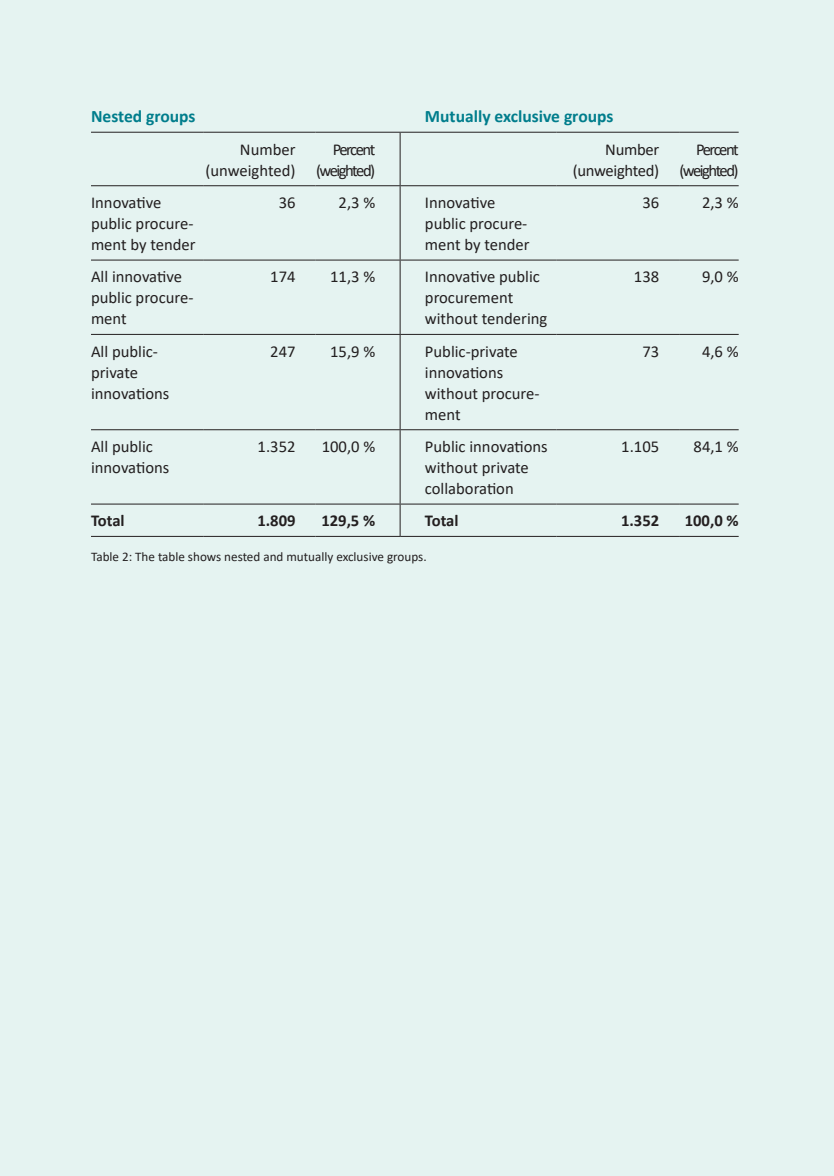
<style>
.page{position:relative;width:834px;height:1176px;background:#fff}
.page>*{position:absolute;margin:0;border:0;box-sizing:border-box;transform-origin:0 0}
._05_Brød{font:700 17.5px "Calibri";color:#007d8c}
._05_Brød-2{font:16.62px/21px "Calibri";color:#231f20}
._05_Brød-3{font:16.62px/21px "Calibri";letter-spacing:-.09em;color:#231f20;text-align:right}
._05_Brød-4{font:700 16.62px "Calibri";color:#231f20}
._05_Brød-5{font:16.62px/21px "Calibri";letter-spacing:-.02em;color:#231f20;text-align:right}
._05_Brød-6{font:13.12px "Calibri";color:#231f20}
</style>
<div class="page">
<div style="left:0;top:0;width:833px;height:1176px;background:#e5f3f1"></div>
<hr style="left:91px;top:132px;width:112px;height:1px;background:#231f20">
<hr style="left:203px;top:132px;width:112px;height:1px;background:#231f20">
<hr style="left:400px;top:132px;width:156px;height:1px;background:#231f20">
<hr style="left:556px;top:132px;width:123px;height:1px;background:#231f20">
<hr style="left:679px;top:132px;width:59px;height:1px;background:#231f20">
<hr style="left:91px;top:185px;width:112px;height:1px;background:#231f20">
<hr style="left:203px;top:185px;width:112px;height:1px;background:#231f20">
<hr style="left:315px;top:185px;width:85px;height:1px;background:#231f20">
<hr style="left:400px;top:185px;width:156px;height:1px;background:#231f20">
<hr style="left:556px;top:185px;width:123px;height:1px;background:#231f20">
<hr style="left:679px;top:185px;width:59px;height:1px;background:#231f20">
<hr style="left:91px;top:260px;width:112px;height:1px;background:#231f20">
<hr style="left:203px;top:260px;width:112px;height:1px;background:#231f20">
<hr style="left:315px;top:260px;width:85px;height:1px;background:#231f20">
<hr style="left:400px;top:260px;width:156px;height:1px;background:#231f20">
<hr style="left:556px;top:260px;width:123px;height:1px;background:#231f20">
<hr style="left:679px;top:260px;width:59px;height:1px;background:#231f20">
<hr style="left:91px;top:334px;width:112px;height:1px;background:#231f20">
<hr style="left:203px;top:334px;width:112px;height:1px;background:#231f20">
<hr style="left:315px;top:334px;width:85px;height:1px;background:#231f20">
<hr style="left:400px;top:334px;width:156px;height:1px;background:#231f20">
<hr style="left:556px;top:334px;width:123px;height:1px;background:#231f20">
<hr style="left:679px;top:334px;width:59px;height:1px;background:#231f20">
<hr style="left:91px;top:429px;width:112px;height:1px;background:#231f20">
<hr style="left:203px;top:429px;width:112px;height:1px;background:#231f20">
<hr style="left:315px;top:429px;width:85px;height:1px;background:#231f20">
<hr style="left:400px;top:429px;width:156px;height:1px;background:#231f20">
<hr style="left:556px;top:429px;width:123px;height:1px;background:#231f20">
<hr style="left:679px;top:429px;width:59px;height:1px;background:#231f20">
<hr style="left:91px;top:504px;width:112px;height:1px;background:#231f20">
<hr style="left:203px;top:504px;width:112px;height:1px;background:#231f20">
<hr style="left:315px;top:504px;width:85px;height:1px;background:#231f20">
<hr style="left:400px;top:504px;width:156px;height:1px;background:#231f20">
<hr style="left:556px;top:504px;width:123px;height:1px;background:#231f20">
<hr style="left:679px;top:504px;width:59px;height:1px;background:#231f20">
<hr style="left:91px;top:536px;width:112px;height:1px;background:#231f20">
<hr style="left:203px;top:536px;width:112px;height:1px;background:#231f20">
<hr style="left:400px;top:536px;width:156px;height:1px;background:#231f20">
<hr style="left:556px;top:536px;width:123px;height:1px;background:#231f20">
<hr style="left:679px;top:536px;width:59px;height:1px;background:#231f20">
<hr style="left:315px;top:132px;width:85px;height:1px;background:#231f20">
<hr style="left:399px;top:133px;width:1px;height:52px;background:#231f20">
<hr style="left:399px;top:186px;width:1px;height:74px;background:#231f20">
<hr style="left:399px;top:260px;width:1px;height:74px;background:#231f20">
<hr style="left:399px;top:335px;width:1px;height:94px;background:#231f20">
<hr style="left:399px;top:430px;width:1px;height:74px;background:#231f20">
<hr style="left:399px;top:504px;width:1px;height:32px;background:#231f20">
<hr style="left:315px;top:536px;width:85px;height:1px;background:#231f20">
<p class="_05_Brød" style="left:91px;top:104px;width:106px">Nested groups</p>
<p class="_05_Brød" style="left:425px;top:104px;width:190px">Mutually exclusive groups</p>
<p class="_05_Brød-2" style="left:205px;top:138px;width:92px;text-align:right">Number (unweighted)</p>
<p class="_05_Brød-3" style="left:316px;top:138px;width:61px">Percent (weighted)</p>
<p class="_05_Brød-5" style="left:572px;top:138px;width:88px">Number (unweighted)</p>
<p class="_05_Brød-3" style="left:679px;top:138px;width:61px">Percent (weighted)</p>
<p class="_05_Brød-2" style="left:91px;top:192px;width:106px">Innovative public procure&shy;ment by tender</p>
<p class="_05_Brød-2" style="left:278px;top:192px;width:18px">36</p>
<p class="_05_Brød-2" style="left:338px;top:192px;width:38px">2,3 %</p>
<p class="_05_Brød-2" style="left:425px;top:192px;width:106px">Innovative public procure&shy;ment by tender</p>
<p class="_05_Brød-2" style="left:642px;top:192px;width:18px">36</p>
<p class="_05_Brød-2" style="left:701px;top:192px;width:38px">2,3 %</p>
<p class="_05_Brød-2" style="left:91px;top:266px;width:104px">All innovative public procure&shy;ment</p>
<p class="_05_Brød-2" style="left:270px;top:266px;width:27px">174</p>
<p class="_05_Brød-2" style="left:330px;top:266px;width:47px">11,3 %</p>
<p class="_05_Brød-2" style="left:425px;top:266px;width:124px">Innovative public procurement without tendering</p>
<p class="_05_Brød-2" style="left:633px;top:266px;width:27px">138</p>
<p class="_05_Brød-2" style="left:701px;top:266px;width:38px">9,0 %</p>
<p class="_05_Brød-2" style="left:91px;top:340px;width:80px">All public&shy;private innovations</p>
<p class="_05_Brød-2" style="left:270px;top:340px;width:27px">247</p>
<p class="_05_Brød-2" style="left:330px;top:340px;width:47px">15,9 %</p>
<p class="_05_Brød-2" style="left:425px;top:340px;width:116px">Public-private innovations without procure&shy;ment</p>
<p class="_05_Brød-2" style="left:642px;top:340px;width:18px">73</p>
<p class="_05_Brød-2" style="left:701px;top:340px;width:38px">4,6 %</p>
<p class="_05_Brød-2" style="left:91px;top:436px;width:80px">All public innovations</p>
<p class="_05_Brød-2" style="left:257px;top:436px;width:39px">1.352</p>
<p class="_05_Brød-2" style="left:322px;top:436px;width:55px">100,0 %</p>
<p class="_05_Brød-2" style="left:425px;top:436px;width:124px">Public innovations without private collaboration</p>
<p class="_05_Brød-2" style="left:621px;top:436px;width:39px">1.105</p>
<p class="_05_Brød-2" style="left:693px;top:436px;width:47px">84,1 %</p>
<p class="_05_Brød-4" style="left:91px;top:509px;width:35px">Total</p>
<p class="_05_Brød-4" style="left:257px;top:509px;width:40px">1.809</p>
<p class="_05_Brød-4" style="left:321px;top:509px;width:55px">129,5 %</p>
<p class="_05_Brød-4" style="left:425px;top:509px;width:35px">Total</p>
<p class="_05_Brød-4" style="left:621px;top:509px;width:40px">1.352</p>
<p class="_05_Brød-4" style="left:684px;top:509px;width:55px">100,0 %</p>
<p class="_05_Brød-6" style="left:91px;top:548px;width:337px">Table 2: The table shows nested and mutually exclusive groups.</p>
</div>
